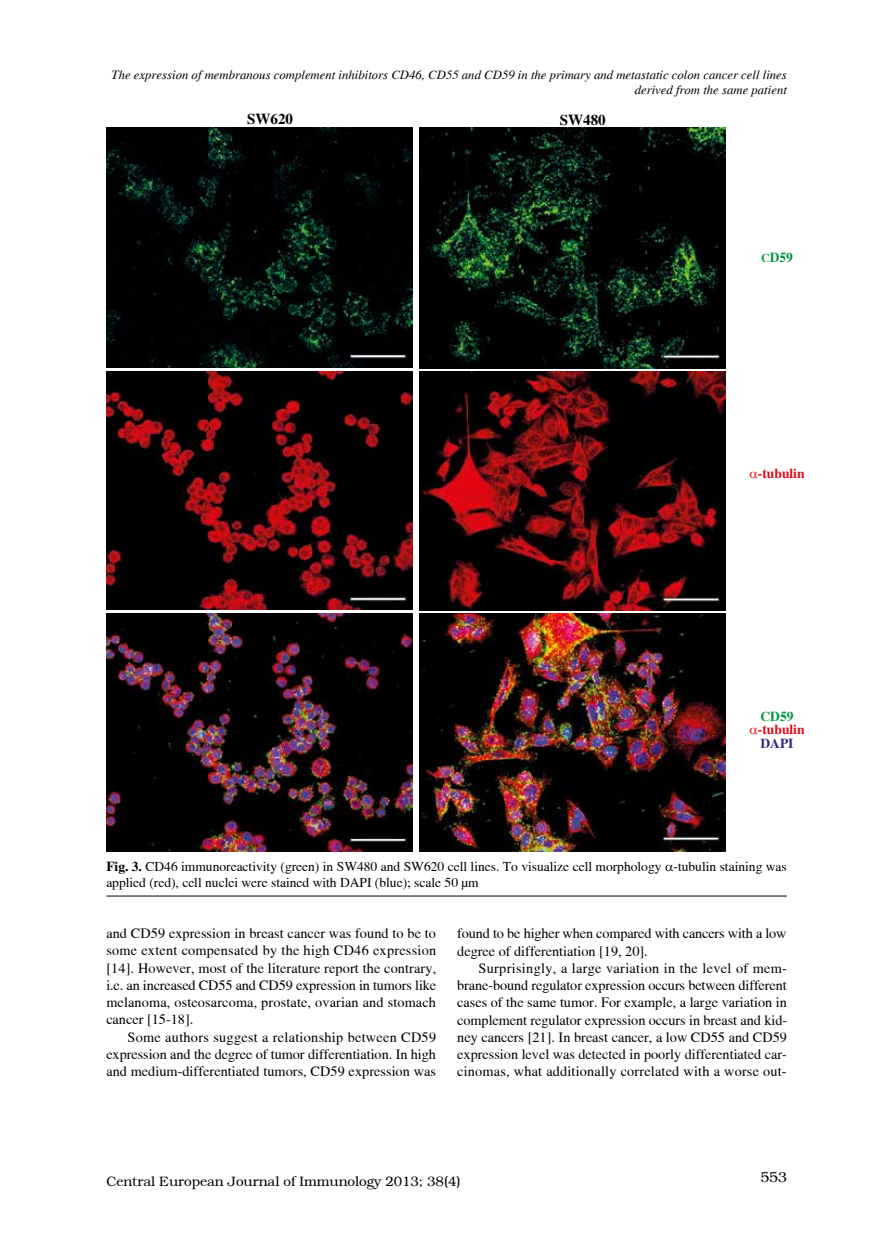
<style>
.page{position:relative;width:872px;height:1246px;background:#fff}
.page>*{position:absolute;margin:0;border:0;box-sizing:border-box;transform-origin:0 0}
.t1{font:700 15px "Toronto";color:#000}
.t2{font:14.25px/17.2px "Toronto";letter-spacing:.005em;color:#000;text-align:justify}
.t3{font:14.25px "Brooklyn";color:#000}
.t4{font:13.5px/16.5px "Toronto";color:#000}
.t5{font:13.5px "Brooklyn";color:#000}
.t6{font:700 13.5px "Toronto";color:#e30613}
.t7{font:700 13.5px "Toronto";color:#009641}
.t8{font:700 13.5px "Toronto";color:#312783}
.t9{font:italic 12.75px/15.3px "Toronto";color:#000;text-align:right}
.s1{font-size:12px}
.s2{font-weight:700}
</style>
<div class="page">
<hr style="left:106px;top:896px;width:681px;height:1px;background:#000">
<img style="left:106px;top:128px;width:306px;height:239px">
<img style="left:419px;top:128px;width:306px;height:240px">
<img style="left:106px;top:372px;width:306px;height:237px">
<img style="left:419px;top:372px;width:306px;height:238px">
<img style="left:106px;top:613px;width:306px;height:238px">
<img style="left:419px;top:613px;width:306px;height:239px">
<p class="t9" style="left:112px;top:67px;width:677px">The expression of membranous complement inhibitors CD46, CD55 and CD59 in the primary and metastatic colon cancer cell lines derived from the same patient</p>
<p class="t1" style="left:247px;top:111px;width:47px">SW620</p>
<p class="t1" style="left:560px;top:111px;width:47px">SW480</p>
<p class="t7" style="left:761px;top:249px;width:33px"><span class="s1">C</span>D59</p>
<p class="t6" style="left:758px;top:465px;width:48px">-tubulin</p>
<p class="t7" style="left:760px;top:708px;width:35px">CD59</p>
<p class="t6" style="left:758px;top:722px;width:48px">-tubulin</p>
<p class="t8" style="left:760px;top:735px;width:35px">DAPI</p>
<p class="t4" style="left:106px;top:858px;width:682px"><span class="s2">Fig. 3.</span> CD46 immunoreactivity (green) in SW480 and SW620 cell lines. To visualize cell morphology -tubulin staining was applied (red), cell nuclei were stained with DAPI (blue); scale 50 µm</p>
<p class="t2" style="left:106px;top:925px;width:331px">and CD59 expression in breast cancer was found to be to some extent compensated by the high CD46 expression [14]. However, most of the literature report the contrary, i.e. an increased CD55 and CD59 expression in tumors like melanoma, osteosarcoma, prostate, ovarian and stomach cancer [15-18].</p>
<p class="t2" style="left:106px;top:1028px;width:331px;text-indent:21px">Some authors suggest a relationship between CD59 expression and the degree of tumor differentiation. In high and medium-differentiated tumors, CD59 expression was</p>
<p class="t2" style="left:457px;top:925px;width:331px">found to be higher when compared with cancers with a low degree of differentiation [19, 20].</p>
<p class="t2" style="left:457px;top:959px;width:331px;text-indent:21px">Surprisingly, a large variation in the level of mem&shy;brane-bound regulator expression occurs between different cases of the same tumor. For example, a large variation in complement regulator expression occurs in breast and kid&shy;ney cancers [21]. In breast cancer, a low CD55 and CD59 expression level was detected in poorly differentiated car&shy;cinomas, what additionally correlated with a worse out-</p>
<p class="t5" style="left:106px;top:1174px;width:356px">Central European Journal of Immunology 2013; 38(4)</p>
<p class="t3" style="left:760px;top:1169px;width:28px">553</p>
</div>
